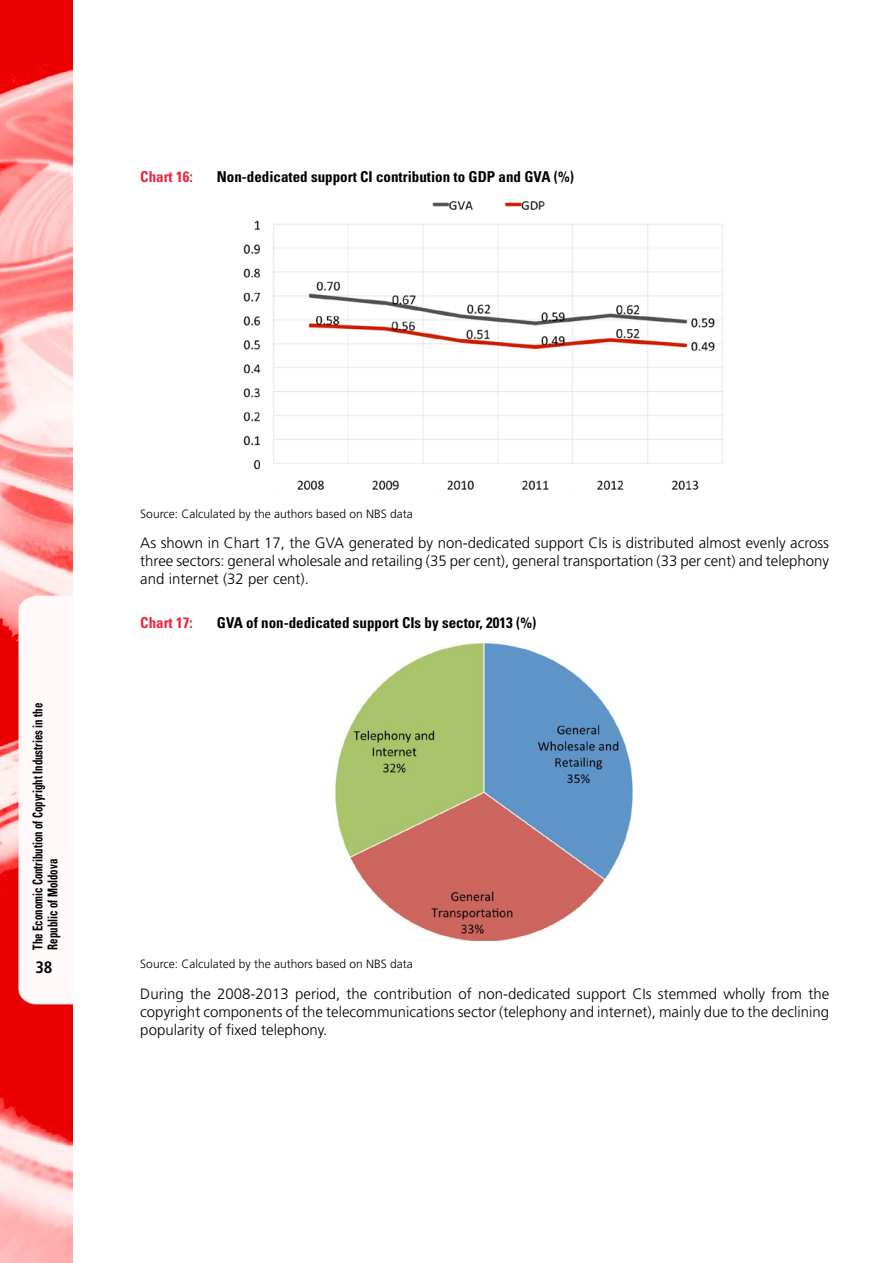
<style>
.page{position:relative;width:893px;height:1263px;background:#fff}
.page>*{position:absolute;margin:0;border:0;box-sizing:border-box;transform-origin:0 0}
.t1{font:700 condensed 16.5px "Frutiger";color:#000}
.t2{font:300 15px/18px "Frutiger";color:#000;text-align:justify}
.t3{font:700 condensed 15px "Univers";color:#000}
.t4{font:700 condensed 15px "Univers";color:#ee243d}
.t5{font:700 condensed 13.5px/15px "Univers";color:#000;scale:.8 1}
.t6{font:300 12px "Frutiger";color:#000}
</style>
<div class="page">
<img style="left:0;top:0;width:72px;height:1263px">
<img style="left:243px;top:200px;width:480px;height:290px">
<img style="left:334px;top:644px;width:299px;height:297px">
<p class="t4" style="left:140px;top:167px;width:54px">Chart 16:</p>
<p class="t3" style="left:217px;top:167px;width:358px">Non-dedicated support CI contribution to GDP and GVA (%)</p>
<p class="t5" style="left:30px;top:949px;width:310px;rotate:-90deg">The Economic Contribution of Copyright Industries in the<br>Republic of Moldova</p>
<p class="t1" style="left:35px;top:958px;width:19px">38</p>
<p class="t6" style="left:140px;top:507px;width:274px">Source: Calculated by the authors based on NBS data</p>
<p class="t2" style="left:140px;top:534px;width:690px">As shown in Chart 17, the GVA generated by non-dedicated support CIs is distributed almost evenly across three sectors: general wholesale and retailing (35 per cent), general transportation (33 per cent) and telephony and internet (32 per cent).</p>
<p class="t4" style="left:140px;top:613px;width:54px">Chart 17:</p>
<p class="t3" style="left:217px;top:613px;width:321px">GVA of non-dedicated support CIs by sector, 2013 (%)</p>
<p class="t6" style="left:140px;top:957px;width:274px">Source: Calculated by the authors based on NBS data</p>
<p class="t2" style="left:140px;top:984px;width:690px">During the 2008-2013 period, the contribution of non-dedicated support CIs stemmed wholly from the copyright components of the telecommunications sector (telephony and internet), mainly due to the declining popularity of fixed telephony.</p>
</div>
